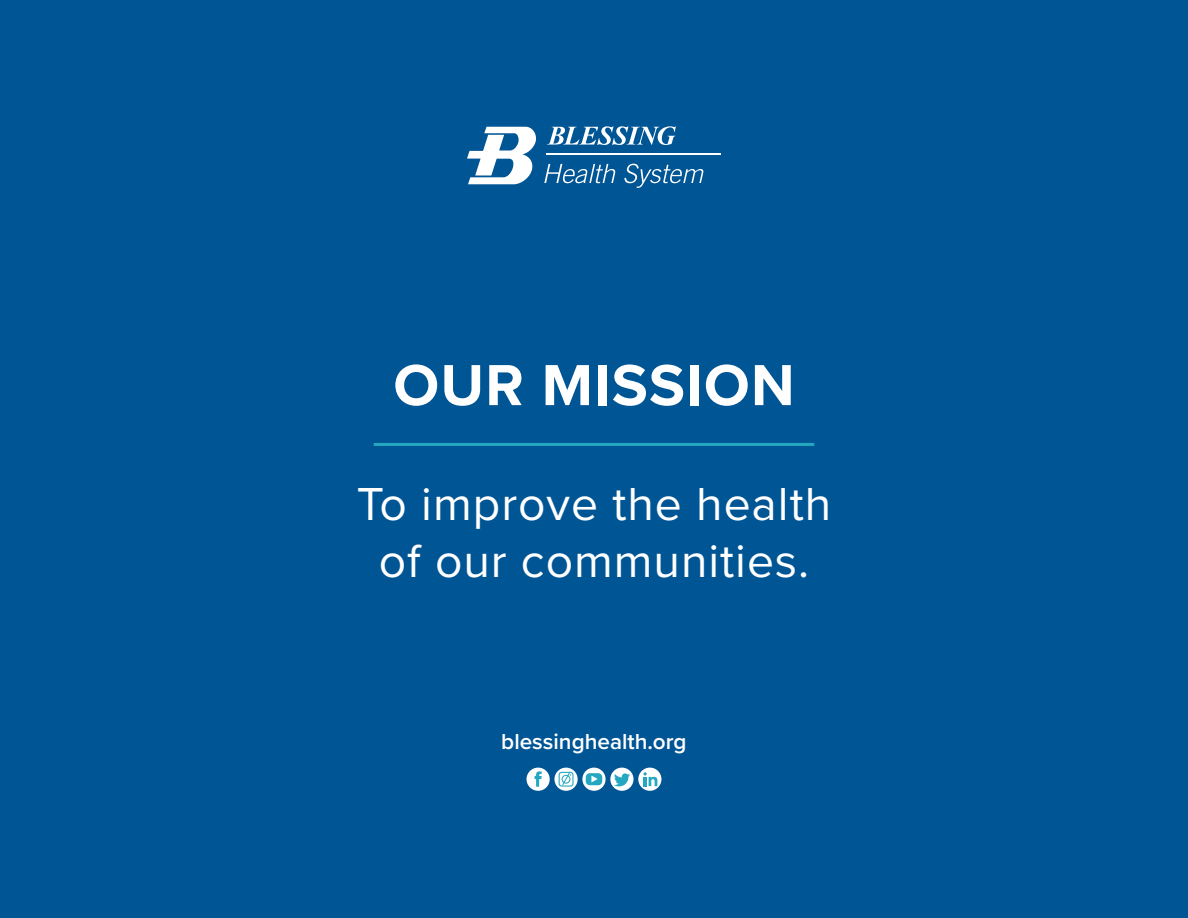
<style>
.page{position:relative;width:1188px;height:918px;background:#005595}
.page>*{position:absolute;margin:0;border:0;box-sizing:border-box;transform-origin:0 0}
.t1{font:700 60px "Proxima Nova";letter-spacing:.02em;color:#fff}
.t2{font:48px/57.6px "Proxima Nova";letter-spacing:.02em;color:#fff;text-align:center}
.t3{font:600 22.5px "Proxima Nova";color:#fff}
</style>
<div class="page">
<svg style="left:467px;top:127px;width:69px;height:57px"></svg>
<svg style="left:547px;top:126px;width:129px;height:19px"></svg>
<hr style="left:547px;top:154px;width:174px;height:1px;background:#fff">
<svg style="left:544px;top:164px;width:71px;height:19px"></svg>
<svg style="left:624px;top:164px;width:79px;height:24px"></svg>
<hr style="left:374px;top:443px;width:440px;height:3px;background:#24a8c0">
<div style="left:527px;top:768px;width:23px;height:23px;background:#fff;border-radius:50%"></div>
<svg style="left:535px;top:771px;width:7px;height:16px"></svg>
<svg style="left:610px;top:768px;width:24px;height:23px"></svg>
<svg style="left:614px;top:773px;width:16px;height:13px"></svg>
<svg style="left:554px;top:768px;width:24px;height:23px"></svg>
<svg style="left:559px;top:772px;width:15px;height:15px"></svg>
<svg style="left:582px;top:768px;width:24px;height:23px"></svg>
<svg style="left:586px;top:773px;width:16px;height:12px"></svg>
<svg style="left:638px;top:768px;width:23px;height:23px"></svg>
<svg style="left:643px;top:772px;width:14px;height:14px"></svg>
<p class="t1" style="left:393px;top:340px;width:403px">OUR MISSION</p>
<p class="t2" style="left:357px;top:473px;width:476px">To improve the health of our communities.</p>
<p class="t3" style="left:501px;top:725px;width:187px">blessinghealth.org</p>
</div>
